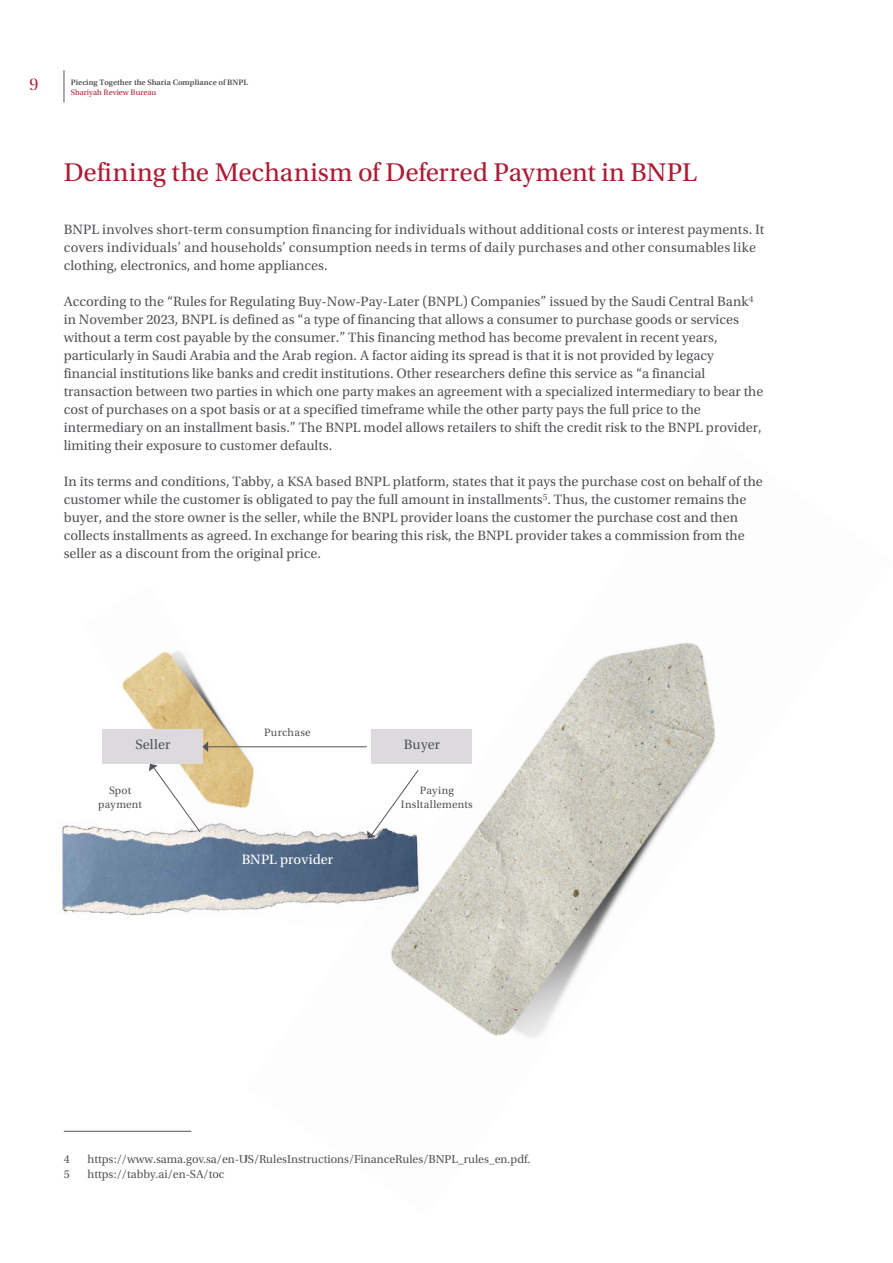
<style>
.page{position:relative;width:893px;height:1263px;background:#fff}
.page>*{position:absolute;margin:0;border:0;box-sizing:border-box;transform-origin:0 0}
.Body_text_Utopia{font:27px "Utopia Std";color:#ab1d34}
.t1{font:18px "Utopia Std Disp";color:#ab1d34}
.Body_text_Utopia-2{font:14.25px/18px "Utopia Std";color:#54555a}
.Ayahh{font:14.25px "Utopia Std";color:#fff}
.Ayahh-2{font:14.25px "Utopia Std";letter-spacing:.005em;color:#54555a}
.FOOTNOTE{font:12px "Utopia Std";color:#54555a}
.Ayahh-3{font:11.25px "Utopia Std";letter-spacing:.02em;color:#54555a}
.t2{font:600 8.25px "Utopia Std";color:#54555a}
.t3{font:8.25px "Utopia Std";color:#ab1d34}
</style>
<div class="page">
<hr style="left:64px;top:70px;width:1px;height:32px;background:#54555a">
<hr style="left:64px;top:1131px;width:127px;height:1px;background:#54555a">
<img style="left:61px;top:825px;width:185px;height:91px">
<img style="left:246px;top:643px;width:469px;height:395px">
<img style="left:83px;top:643px;width:224px;height:254px">
<div style="left:372px;top:730px;width:100px;height:34px;background:#dcdadc"></div>
<div style="left:103px;top:730px;width:100px;height:34px;background:#dcdadc"></div>
<hr style="left:203px;top:746px;width:164px;height:1px;background:#54555a">
<svg style="left:202px;top:741px;width:6px;height:11px"></svg>
<svg style="left:149px;top:764px;width:52px;height:69px"></svg>
<svg style="left:367px;top:769px;width:52px;height:69px"></svg>
<p class="t1" style="left:29px;top:75px;width:10px">9</p>
<p class="t2" style="left:71px;top:77px;width:179px">Piecing Together the Sharia Compliance of BNPL</p>
<p class="t3" style="left:71px;top:88px;width:87px">Shariyah Review Bureau</p>
<p class="Body_text_Utopia" style="left:64px;top:158px;width:634px">Defining the Mechanism of Deferred Payment in BNPL</p>
<p class="Body_text_Utopia-2" style="left:64px;top:221px;width:702px">BNPL involves short-term consumption financing for individuals without additional costs or interest payments. It covers individuals’ and households’ consumption needs in terms of daily purchases and other consumables like clothing, electronics, and home appliances.</p>
<p class="Body_text_Utopia-2" style="left:64px;top:293px;width:701px">According to the “Rules for Regulating Buy-Now-Pay-Later (BNPL) Companies” issued by the Saudi Central Bank<sup>4 </sup>in November 2023, BNPL is defined as “a type of financing that allows a consumer to purchase goods or services without a term cost payable by the consumer.” This financing method has become prevalent in recent years, particularly in Saudi Arabia and the Arab region. A factor aiding its spread is that it is not provided by legacy financial institutions like banks and credit institutions. Other researchers define this service as “a financial transaction between two parties in which one party makes an agreement with a specialized intermediary to bear the cost of purchases on a spot basis or at a specified timeframe while the other party pays the full price to the intermediary on an installment basis.” The BNPL model allows retailers to shift the credit risk to the BNPL provider, limiting their exposure to customer defaults.</p>
<p class="Body_text_Utopia-2" style="left:64px;top:473px;width:701px">In its terms and conditions, Tabby, a KSA based BNPL platform, states that it pays the purchase cost on behalf of the customer while the customer is obligated to pay the full amount in installments<sup>5</sup>. Thus, the customer remains the buyer, and the store owner is the seller, while the BNPL provider loans the customer the purchase cost and then collects installments as agreed. In exchange for bearing this risk, the BNPL provider takes a commission from the seller as a discount from the original price.</p>
<p class="Ayahh-2" style="left:135px;top:736px;width:37px">Seller</p>
<p class="Ayahh-3" style="left:109px;top:784px;width:24px">Spot</p>
<p class="Ayahh-3" style="left:98px;top:798px;width:45px">payment</p>
<p class="Ayahh-3" style="left:264px;top:726px;width:48px">Purchase</p>
<p class="Ayahh" style="left:242px;top:852px;width:93px">BNPL provider</p>
<p class="Ayahh-2" style="left:404px;top:736px;width:38px">Buyer</p>
<p class="Ayahh-3" style="left:420px;top:784px;width:36px">Paying</p>
<p class="Ayahh-3" style="left:401px;top:798px;width:73px">Insltallements</p>
<p class="FOOTNOTE" style="left:64px;top:1152px;width:7px">4</p>
<p class="FOOTNOTE" style="left:88px;top:1152px;width:444px">https://www.sama.gov.sa/en-US/RulesInstructions/FinanceRules/BNPL_rules_en.pdf.</p>
<p class="FOOTNOTE" style="left:64px;top:1167px;width:7px">5</p>
<p class="FOOTNOTE" style="left:88px;top:1167px;width:139px">https://tabby.ai/en-SA/toc</p>
</div>
